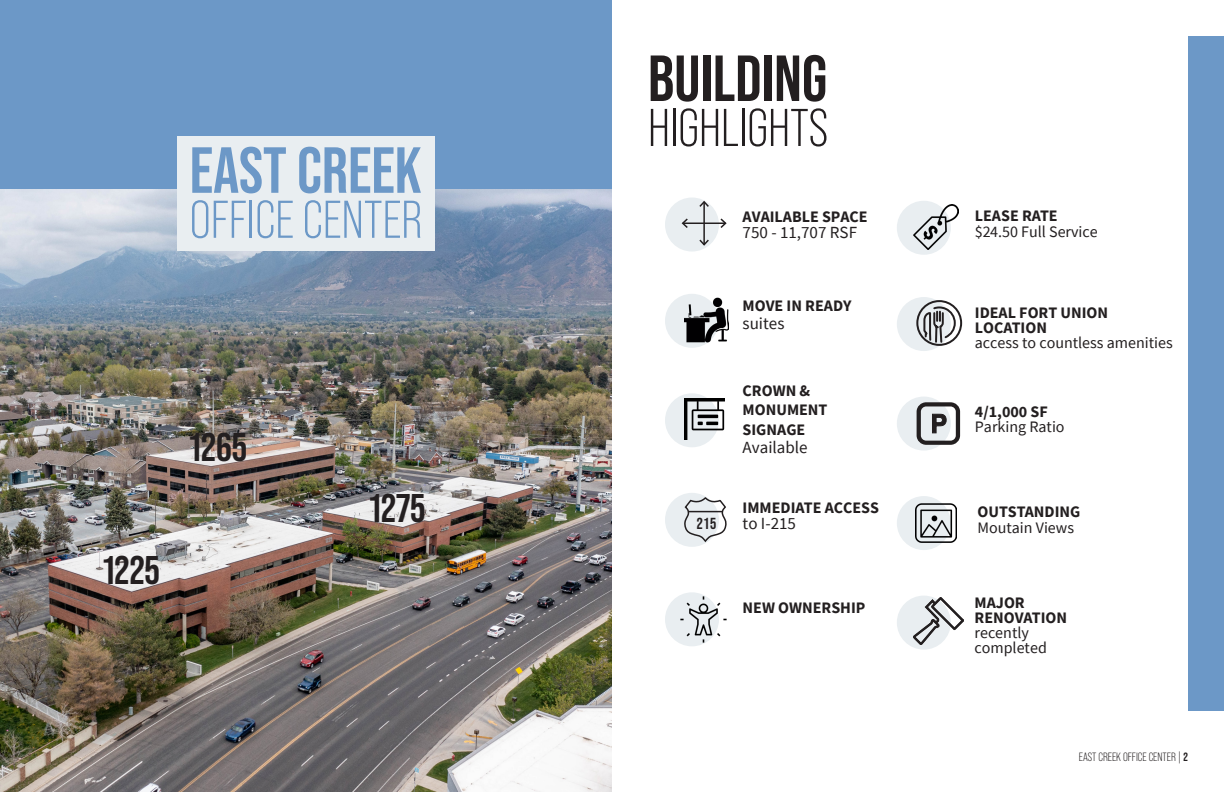
<style>
.page{position:relative;width:1224px;height:792px;background:#fff}
.page>*{position:absolute;margin:0;border:0;box-sizing:border-box;transform-origin:0 0}
.t1{font:700 65px "Bebas Neue Pro";color:#6c98c7}
.t2{font:700 65px "Bebas Neue Pro";color:#231f20}
.t3{font:53px "Bebas Neue Pro";color:#6c98c7}
.t4{font:53px "Bebas Neue Pro";color:#231f20}
.t5{font:700 40px "Bebas Neue Pro";color:#231f20}
.t6{font:17px "Source Sans Pro";color:#231f20}
.t7{font:16px/15.1px "Source Sans Pro";color:#231f20}
.t8{font:700 16px/19.6px "Source Sans Pro";color:#231f20}
.t9{font:700 16px "Bebas Neue Pro";color:#231f20}
.t10{font:12px "Bebas Neue Pro";color:#231f20}
.s1{font-weight:700}
</style>
<div class="page">
<div style="left:1188px;top:36px;width:36px;height:675px;background:#6c98c7"></div>
<div style="left:665px;top:198px;width:54px;height:54px;background:#e9eef1;border-radius:50%"></div>
<div style="left:665px;top:294px;width:54px;height:54px;background:#e9eef1;border-radius:50%"></div>
<div style="left:665px;top:393px;width:54px;height:54px;background:#e9eef1;border-radius:50%"></div>
<div style="left:665px;top:493px;width:54px;height:54px;background:#e9eef1;border-radius:50%"></div>
<div style="left:665px;top:592px;width:54px;height:54px;background:#e9eef1;border-radius:50%"></div>
<img style="left:0;top:189px;width:612px;height:603px">
<div style="left:0;top:0;width:612px;height:189px;background:#6c98c7"></div>
<div style="left:177px;top:136px;width:258px;height:115px;background:#e9eef1"></div>
<img style="left:684px;top:399px;width:40px;height:40px">
<img style="left:684px;top:297px;width:45px;height:45px">
<svg style="left:684px;top:496px;width:43px;height:47px"></svg>
<hr style="left:688px;top:511px;width:35px;height:1px;background:#231f20">
<hr style="left:683px;top:223px;width:43px;height:1px;background:#231f20">
<svg style="left:681px;top:218px;width:8px;height:10px"></svg>
<svg style="left:719px;top:218px;width:8px;height:10px"></svg>
<hr style="left:703px;top:202px;width:2px;height:43px;background:#231f20">
<svg style="left:699px;top:200px;width:10px;height:9px"></svg>
<svg style="left:699px;top:238px;width:11px;height:8px"></svg>
<img style="left:680px;top:596px;width:47px;height:48px">
<div style="left:897px;top:201px;width:54px;height:54px;background:#e9eef1;border-radius:50%"></div>
<div style="left:897px;top:297px;width:54px;height:54px;background:#e9eef1;border-radius:50%"></div>
<div style="left:897px;top:397px;width:54px;height:54px;background:#e9eef1;border-radius:50%"></div>
<div style="left:897px;top:496px;width:54px;height:54px;background:#e9eef1;border-radius:50%"></div>
<div style="left:897px;top:596px;width:54px;height:54px;background:#e9eef1;border-radius:50%"></div>
<img style="left:914px;top:598px;width:49px;height:46px">
<svg style="left:917px;top:402px;width:43px;height:43px"></svg>
<img style="left:913px;top:205px;width:45px;height:45px">
<img style="left:916px;top:503px;width:40px;height:40px">
<svg style="left:916px;top:300px;width:47px;height:46px"></svg>
<p class="t1" style="left:190px;top:133px;width:233px">EAST CREEK</p>
<p class="t3" style="left:190px;top:190px;width:234px">OFFICE CENTER</p>
<p class="t5" style="left:190px;top:425px;width:59px">1265</p>
<p class="t5" style="left:103px;top:548px;width:58px">1225</p>
<p class="t5" style="left:369px;top:485px;width:58px">1275</p>
<p class="t2" style="left:648px;top:41px;width:181px">BUILDING</p>
<p class="t4" style="left:648px;top:98px;width:182px">HIGHLIGHTS</p>
<p class="t8" style="left:743px;top:207px;width:127px">AVAILABLE SPACE</p>
<p class="t6" style="left:743px;top:222px;width:116px">750 - 11,707 RSF</p>
<p class="t8" style="left:743px;top:296px;width:110px">MOVE IN READY</p>
<p class="t6" style="left:743px;top:312px;width:43px">suites</p>
<p class="t9" style="left:697px;top:514px;width:21px">215</p>
<p class="t8" style="left:743px;top:381px;width:86px">CROWN &amp;<br>MONUMENT<br>SIGNAGE</p>
<p class="t6" style="left:743px;top:436px;width:67px">Available</p>
<p class="t8" style="left:743px;top:497px;width:138px">IMMEDIATE ACCESS</p>
<p class="t6" style="left:743px;top:512px;width:55px">to I-215</p>
<p class="t7" style="left:975px;top:208px;width:124px;line-height:16.2px"><span class="s1">LEASE RATE </span>$24.50 Full Service</p>
<p class="t7" style="left:975px;top:305px;width:199px"><span class="s1">IDEAL FORT UNION<br>LOCATION<br></span>access to countless amenities</p>
<p class="t7" style="left:975px;top:404px;width:91px"><span class="s1">4/1,000 SF<br></span>Parking Ratio</p>
<p class="t7" style="left:977px;top:503px;width:105px;line-height:16.2px"><span class="s1">OUTSTANDING<br></span>Moutain Views</p>
<p class="t8" style="left:743px;top:598px;width:124px">NEW OWNERSHIP</p>
<p class="t7" style="left:975px;top:595px;width:94px"><span class="s1">MAJOR<br>RENOVATION </span>recently completed</p>
<p class="t10" style="left:1079px;top:750px;width:111px">EAST CREEK OFFICE CENTER | <span class="s1">2</span></p>
</div>
